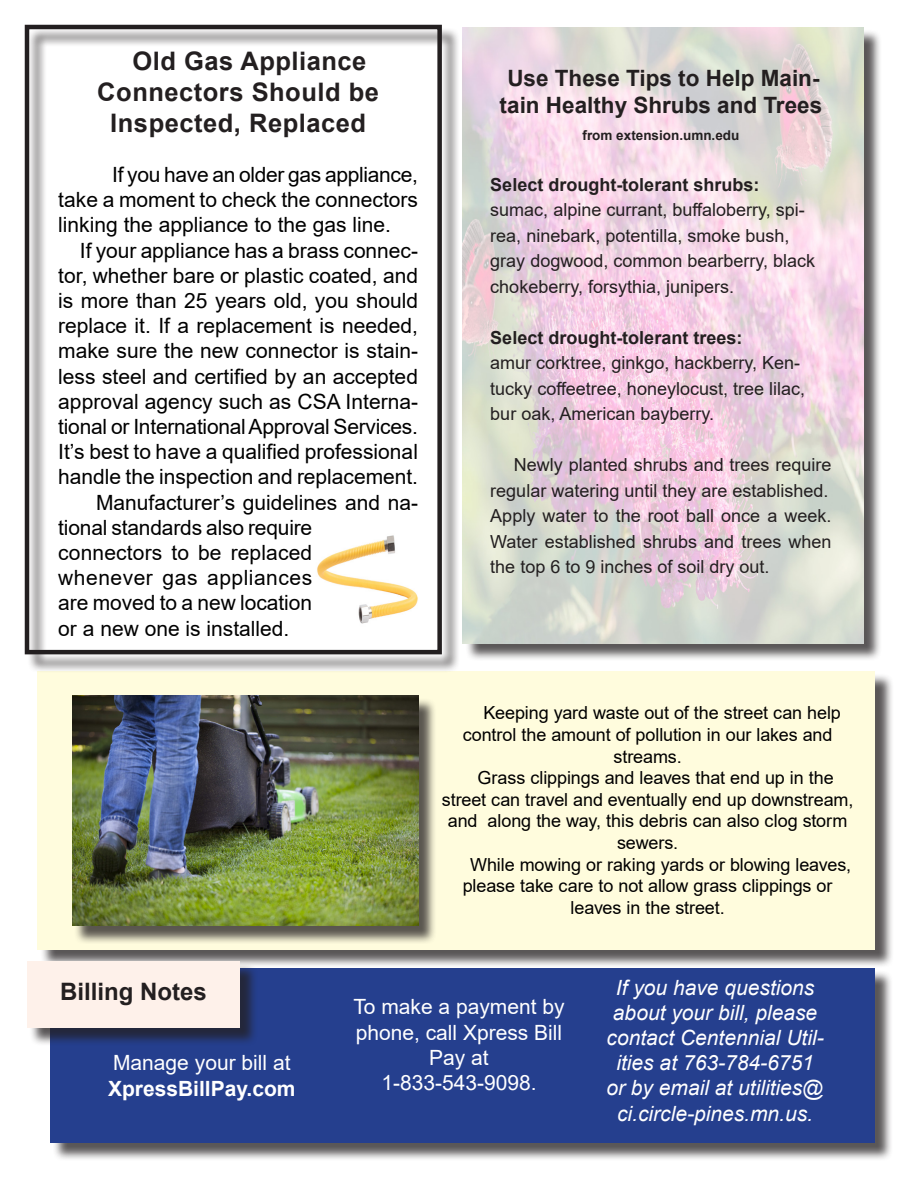
<style>
.page{position:relative;width:918px;height:1188px;background:#fff}
.page>*{position:absolute;margin:0;border:0;box-sizing:border-box;transform-origin:0 0}
.t1{font:700 25.5px "Arial";letter-spacing:.02em;color:#231f20}
.t2{font:700 24px "Arial";color:#231f20}
.t3{font:700 22.5px/27px "Arial";color:#231f20;text-align:center}
.t4{font:21px/25.2px "Arial";color:#000;text-align:justify}
.t5{font:italic 21px/25.2px "Arial";color:#fff;text-align:center}
.t6{font:21px/25.2px "Arial";color:#fff;text-align:center}
.t7{font:700 21px "Arial";color:#fff}
.t8{font:18px/25.5px "Arial";color:#231f20}
.t9{font:18px "Arial";letter-spacing:-.005em;color:#000}
.t10{font:700 18px "Arial";color:#231f20}
.t11{font:700 13.5px "Arial";color:#231f20}
</style>
<div class="page">
<div style="left:40px;top:673px;width:854px;height:296px;background:#231f20;opacity:.75"></div>
<div style="left:38px;top:671px;width:837px;height:279px;background:#fffcdd"></div>
<div style="left:465px;top:29px;width:417px;height:633px;background:#231f20;opacity:.75"></div>
<img style="left:463px;top:27px;width:401px;height:616px">
<div style="left:53px;top:970px;width:841px;height:191px;background:#231f20;opacity:.75"></div>
<div style="left:50px;top:968px;width:825px;height:175px;background:#253f8e"></div>
<div style="left:29px;top:963px;width:230px;height:83px;background:#231f20;opacity:.75"></div>
<div style="left:27px;top:961px;width:213px;height:66px;background:#fef1ea"></div>
<div style="left:74px;top:697px;width:363px;height:247px;background:#231f20;opacity:.75"></div>
<img style="left:72px;top:695px;width:346px;height:231px">
<div style="left:27px;top:27px;width:434px;height:646px;background:#231f20;opacity:.75"></div>
<div style="left:25px;top:25px;width:417px;height:629px;border:4px solid #231f20"></div>
<img style="left:312px;top:520px;width:106px;height:121px">
<p class="t1" style="left:132px;top:43px;width:235px">Old Gas Appliance</p>
<p class="t1" style="left:97px;top:74px;width:283px">Connectors Should be</p>
<p class="t1" style="left:110px;top:105px;width:257px">Inspected, Replaced</p>
<p class="t4" style="left:58px;top:162px;width:361px;text-indent:54px">If you have an older gas appliance, take a moment to check the connectors linking the appliance to the gas line.</p>
<p class="t4" style="left:58px;top:237px;width:361px;text-indent:22px">If your appliance has a brass connec&shy;tor, whether bare or plastic coated, and is more than 25 years old, you should replace it. If a replacement is needed, make sure the new connector is stain&shy;less steel and certified by an accepted approval agency such as CSA Interna&shy;tional or International Approval Services.<br>It’s best to have a qualified professional handle the inspection and replacement.</p>
<p class="t4" style="left:58px;top:489px;width:361px;text-align:left;text-indent:38px">Manufacturer’s guidelines and na&shy;tional standards also require connectors to be replaced<br>whenever gas appliances<br>are moved to a new location<br>or a new one is installed.</p>
<p class="t3" style="left:500px;top:64px;width:324px">Use These Tips to Help Main&shy;tain Healthy Shrubs and Trees</p>
<p class="t11" style="left:583px;top:125px;width:158px">from extension.umn.edu</p>
<p class="t10" style="left:490px;top:171px;width:271px">Select drought-tolerant shrubs:</p>
<p class="t8" style="left:490px;top:197px;width:326px">sumac, alpine currant, buffaloberry, spi&shy;rea, ninebark, potentilla, smoke bush, gray dogwood, common bearberry, black chokeberry, forsythia, junipers.</p>
<p class="t10" style="left:490px;top:324px;width:254px">Select drought-tolerant trees:</p>
<p class="t8" style="left:490px;top:350px;width:316px">amur corktree, ginkgo, hackberry, Ken&shy;tucky coffeetree, honeylocust, tree lilac, bur oak, American bayberry.</p>
<p class="t8" style="left:490px;top:452px;width:343px;text-align:right">Newly planted shrubs and trees require regular watering until they are established.</p>
<p class="t8" style="left:490px;top:503px;width:343px;text-align:justify">Apply water to the root ball once a week.<br>Water established shrubs and trees when the top 6 to 9 inches of soil dry out.</p>
<p class="t9" style="left:484px;top:701px;width:359px">Keeping yard waste out of the street can help</p>
<p class="t9" style="left:463px;top:722px;width:371px">control the amount of pollution in our lakes and</p>
<p class="t9" style="left:614px;top:744px;width:70px">streams.</p>
<p class="t9" style="left:478px;top:766px;width:358px">Grass clippings and leaves that end up in the</p>
<p class="t9" style="left:442px;top:787px;width:413px">street can travel and eventually end up downstream,</p>
<p class="t9" style="left:448px;top:809px;width:401px">and along the way, this debris can also clog storm</p>
<p class="t9" style="left:617px;top:830px;width:63px">sewers.</p>
<p class="t9" style="left:470px;top:852px;width:383px">While mowing or raking yards or blowing leaves,</p>
<p class="t9" style="left:463px;top:874px;width:371px">please take care to not allow grass clippings or</p>
<p class="t9" style="left:571px;top:895px;width:156px">leaves in the street.</p>
<p class="t2" style="left:60px;top:975px;width:148px">Billing Notes</p>
<p class="t6" style="left:113px;top:1050px;width:179px">Manage your bill at</p>
<p class="t7" style="left:108px;top:1073px;width:189px">XpressBillPay.com</p>
<p class="t6" style="left:353px;top:994px;width:213px">To make a payment by phone, call Xpress Bill<br>Pay at</p>
<p class="t6" style="left:381px;top:1070px;width:157px">1-833-543-9098.</p>
<p class="t5" style="left:606px;top:975px;width:219px">If you have questions about your bill, please contact Centennial Util&shy;ities at 763-784-6751 or by email at utilities@ ci.circle-pines.mn.us.</p>
</div>
